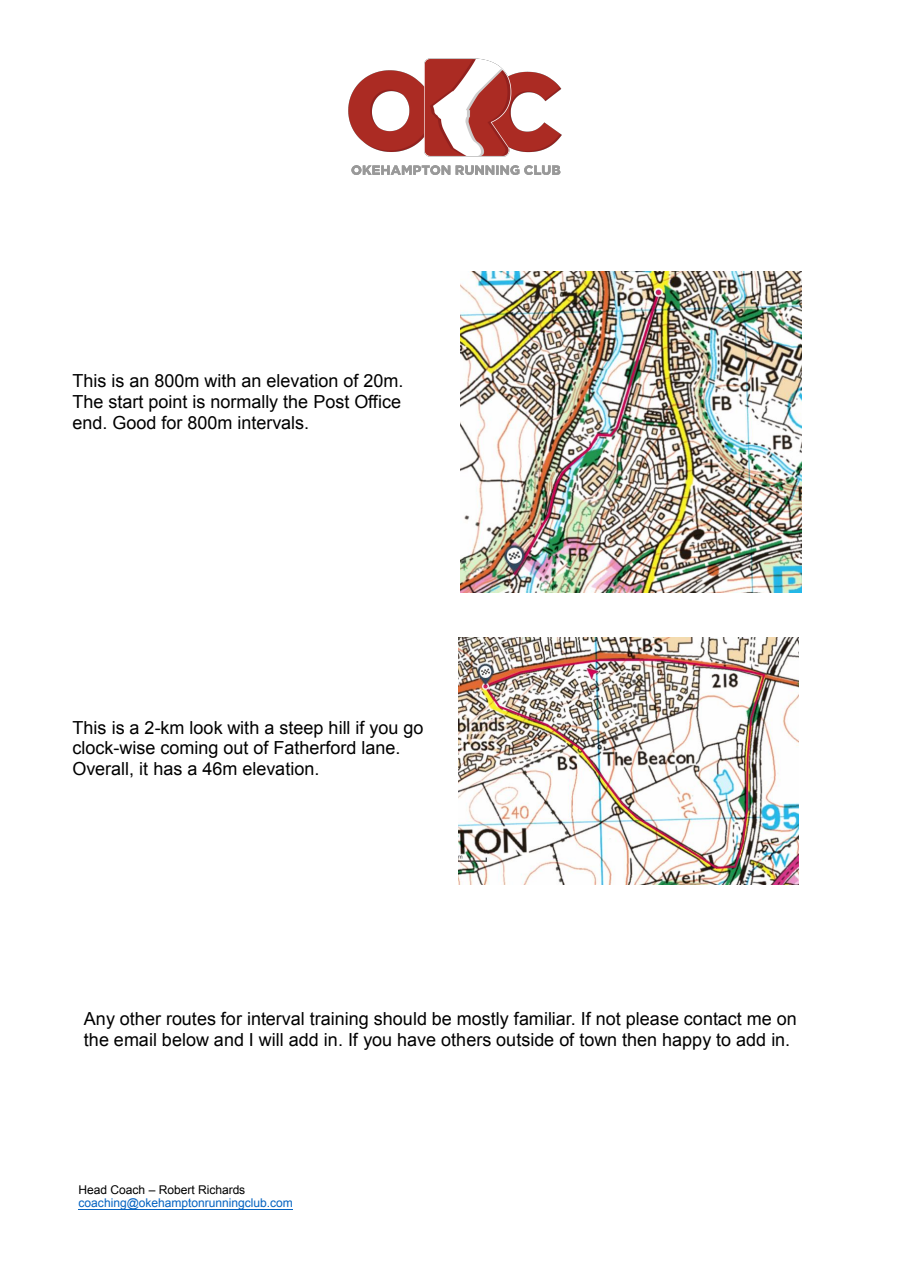
<style>
.page{position:relative;width:910px;height:1280px;background:#fff}
.page>*{position:absolute;margin:0;border:0;box-sizing:border-box;transform-origin:0 0}
.t1{font:18px/20.9px "Arial";color:#000}
.t2{font:12px "Arial";letter-spacing:-.005em;color:#0563c1}
.t3{font:12px "Arial";letter-spacing:-.005em;color:#000}
</style>
<div class="page">
<img style="left:461px;top:272px;width:340px;height:321px">
<img style="left:459px;top:637px;width:340px;height:247px">
<hr style="left:79px;top:1209px;width:214px;height:1px;background:#0563c1">
<img style="left:348px;top:58px;width:214px;height:117px">
<p class="t1" style="left:72px;top:371px;width:333px">This is an 800m with an elevation of 20m.<br>The start point is normally the Post Office end. Good for 800m intervals.</p>
<p class="t1" style="left:72px;top:717px;width:353px">This is a 2-km look with a steep hill if you go clock-wise coming out of Fatherford lane.<br>Overall, it has a 46m elevation.</p>
<p class="t1" style="left:84px;top:1008px;width:715px">Any other routes for interval training should be mostly familiar. If not please contact me on the email below and I will add in. If you have others outside of town then happy to add in.</p>
<p class="t3" style="left:79px;top:1181px;width:168px">Head Coach – Robert Richards</p>
<p class="t2" style="left:79px;top:1195px;width:216px">coaching@okehamptonrunningclub.com</p>
</div>
